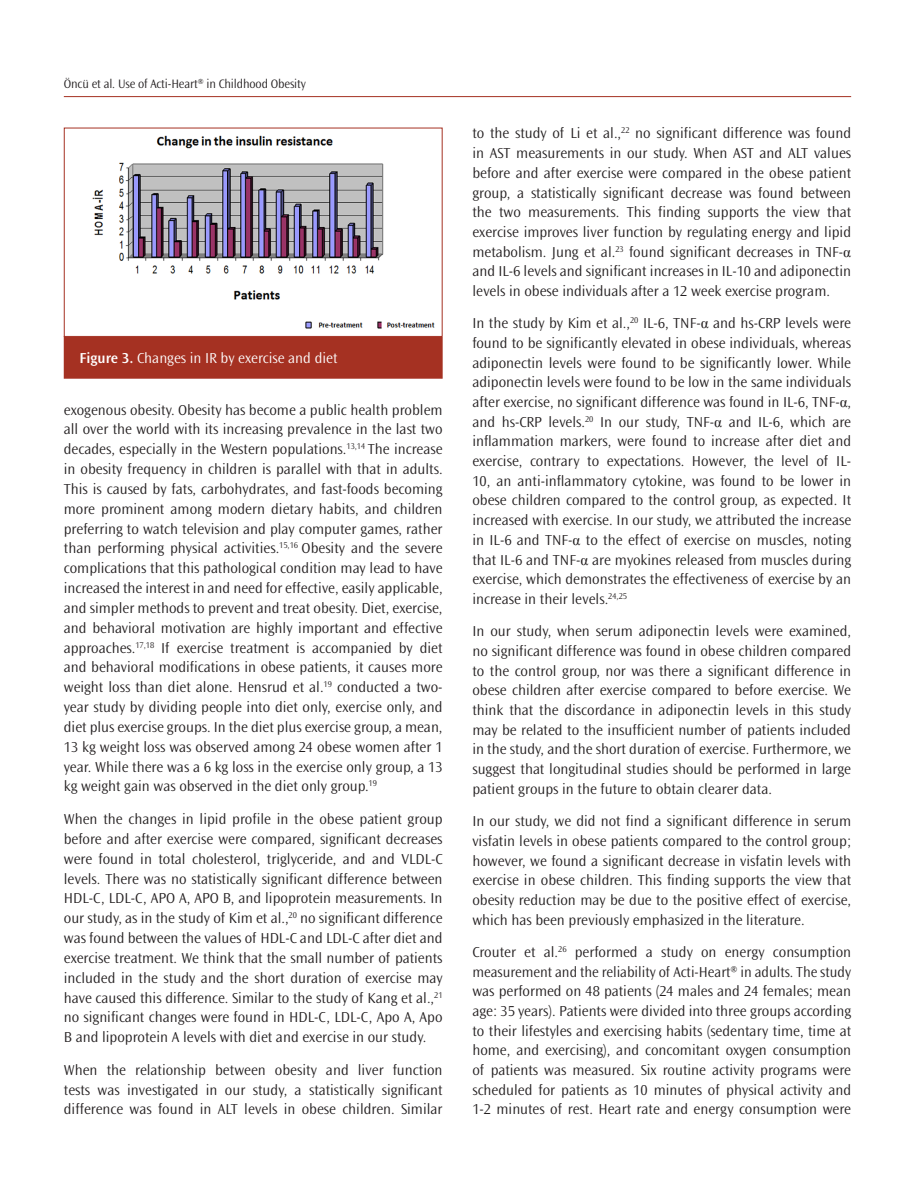
<style>
.page{position:relative;width:915px;height:1191px;background:#fff}
.page>*{position:absolute;margin:0;border:0;box-sizing:border-box;transform-origin:0 0}
.YAZI{font:300 15px/19.6px "Ocean Sans Std";color:#231f20;text-align:justify}
.RESİM-ALTI{font:300 15px "Ocean Sans Std";color:#fff}
.t1{font:300 12.75px "Ocean Sans Std";letter-spacing:-.01em;color:#231f20}
.s1{font-weight:600}
.s2{font-family:"Times New Roman";font-weight:400}
</style>
<div class="page">
<hr style="left:64px;top:96px;width:786px;height:1px;background:#a53122">
<div style="left:64px;top:337px;width:378px;height:41px;background:#a53122"></div>
<img style="left:92px;top:135px;width:343px;height:194px">
<div style="left:64px;top:128px;width:378px;height:209px;border:1px solid #a53122"></div>
<p class="t1" style="left:64px;top:76px;width:243px">Öncü et al. Use of Acti-Heart® in Childhood Obesity</p>
<p class="RESİM-ALTI" style="left:80px;top:350px;width:259px"><span class="s1">Figure 3.</span> Changes in IR by exercise and diet</p>
<p class="YAZI" style="left:64px;top:400px;width:380px">exogenous obesity. Obesity has become a public health problem all over the world with its increasing prevalence in the last two decades, especially in the Western populations.<sup>13,14</sup> The increase in obesity frequency in children is parallel with that in adults.<br>This is caused by fats, carbohydrates, and fast-foods becoming more prominent among modern dietary habits, and children preferring to watch television and play computer games, rather than performing physical activities.<sup>15,16</sup> Obesity and the severe complications that this pathological condition may lead to have increased the interest in and need for effective, easily applicable, and simpler methods to prevent and treat obesity. Diet, exercise, and behavioral motivation are highly important and effective approaches.<sup>17,18</sup> If exercise treatment is accompanied by diet and behavioral modifications in obese patients, it causes more weight loss than diet alone. Hensrud et al.<sup>19</sup> conducted a two&shy;year study by dividing people into diet only, exercise only, and diet plus exercise groups. In the diet plus exercise group, a mean, 13 kg weight loss was observed among 24 obese women after 1 year. While there was a 6 kg loss in the exercise only group, a 13 kg weight gain was observed in the diet only group.<sup>19</sup></p>
<p class="YAZI" style="left:64px;top:809px;width:380px">When the changes in lipid profile in the obese patient group before and after exercise were compared, significant decreases were found in total cholesterol, triglyceride, and and VLDL-C levels. There was no statistically significant difference between HDL-C, LDL-C, APO A, APO B, and lipoprotein measurements. In our study, as in the study of Kim et al.,<sup>20</sup> no significant difference was found between the values of HDL-C and LDL-C after diet and exercise treatment. We think that the small number of patients included in the study and the short duration of exercise may have caused this difference. Similar to the study of Kang et al.,<sup>21 </sup>no significant changes were found in HDL-C, LDL-C, Apo A, Apo B and lipoprotein A levels with diet and exercise in our study.</p>
<p class="YAZI" style="left:64px;top:1060px;width:380px">When the relationship between obesity and liver function tests was investigated in our study, a statistically significant difference was found in ALT levels in obese children. Similar</p>
<p class="YAZI" style="left:472px;top:124px;width:380px">to the study of Li et al.,<sup>22</sup> no significant difference was found in AST measurements in our study. When AST and ALT values before and after exercise were compared in the obese patient group, a statistically significant decrease was found between the two measurements. This finding supports the view that exercise improves liver function by regulating energy and lipid metabolism. Jung et al.<sup>23</sup> found significant decreases in TNF-<span class="s2">α </span>and IL-6 levels and significant increases in IL-10 and adiponectin levels in obese individuals after a 12 week exercise program.</p>
<p class="YAZI" style="left:472px;top:314px;width:380px">In the study by Kim et al.,<sup>20</sup> IL-6, TNF-<span class="s2">α</span> and hs-CRP levels were found to be significantly elevated in obese individuals, whereas adiponectin levels were found to be significantly lower. While adiponectin levels were found to be low in the same individuals after exercise, no significant difference was found in IL-6, TNF-<span class="s2">α</span>, and hs-CRP levels.<sup>20</sup> In our study, TNF-<span class="s2">α</span> and IL-6, which are inflammation markers, were found to increase after diet and exercise, contrary to expectations. However, the level of IL-10, an anti-inflammatory cytokine, was found to be lower in obese children compared to the control group, as expected. It increased with exercise. In our study, we attributed the increase in IL-6 and TNF-<span class="s2">α</span> to the effect of exercise on muscles, noting that IL-6 and TNF-<span class="s2">α</span> are myokines released from muscles during exercise, which demonstrates the effectiveness of exercise by an increase in their levels.<sup>24,25</sup></p>
<p class="YAZI" style="left:472px;top:622px;width:380px">In our study, when serum adiponectin levels were examined, no significant difference was found in obese children compared to the control group, nor was there a significant difference in obese children after exercise compared to before exercise. We think that the discordance in adiponectin levels in this study may be related to the insufficient number of patients included in the study, and the short duration of exercise. Furthermore, we suggest that longitudinal studies should be performed in large patient groups in the future to obtain clearer data.</p>
<p class="YAZI" style="left:472px;top:811px;width:380px">In our study, we did not find a significant difference in serum visfatin levels in obese patients compared to the control group; however, we found a significant decrease in visfatin levels with exercise in obese children. This finding supports the view that obesity reduction may be due to the positive effect of exercise, which has been previously emphasized in the literature.</p>
<p class="YAZI" style="left:472px;top:942px;width:380px">Crouter et al.<sup>26</sup> performed a study on energy consumption measurement and the reliability of Acti-Heart® in adults. The study was performed on 48 patients (24 males and 24 females; mean age: 35 years). Patients were divided into three groups according to their lifestyles and exercising habits (sedentary time, time at home, and exercising), and concomitant oxygen consumption of patients was measured. Six routine activity programs were scheduled for patients as 10 minutes of physical activity and 1-2 minutes of rest. Heart rate and energy consumption were</p>
</div>
